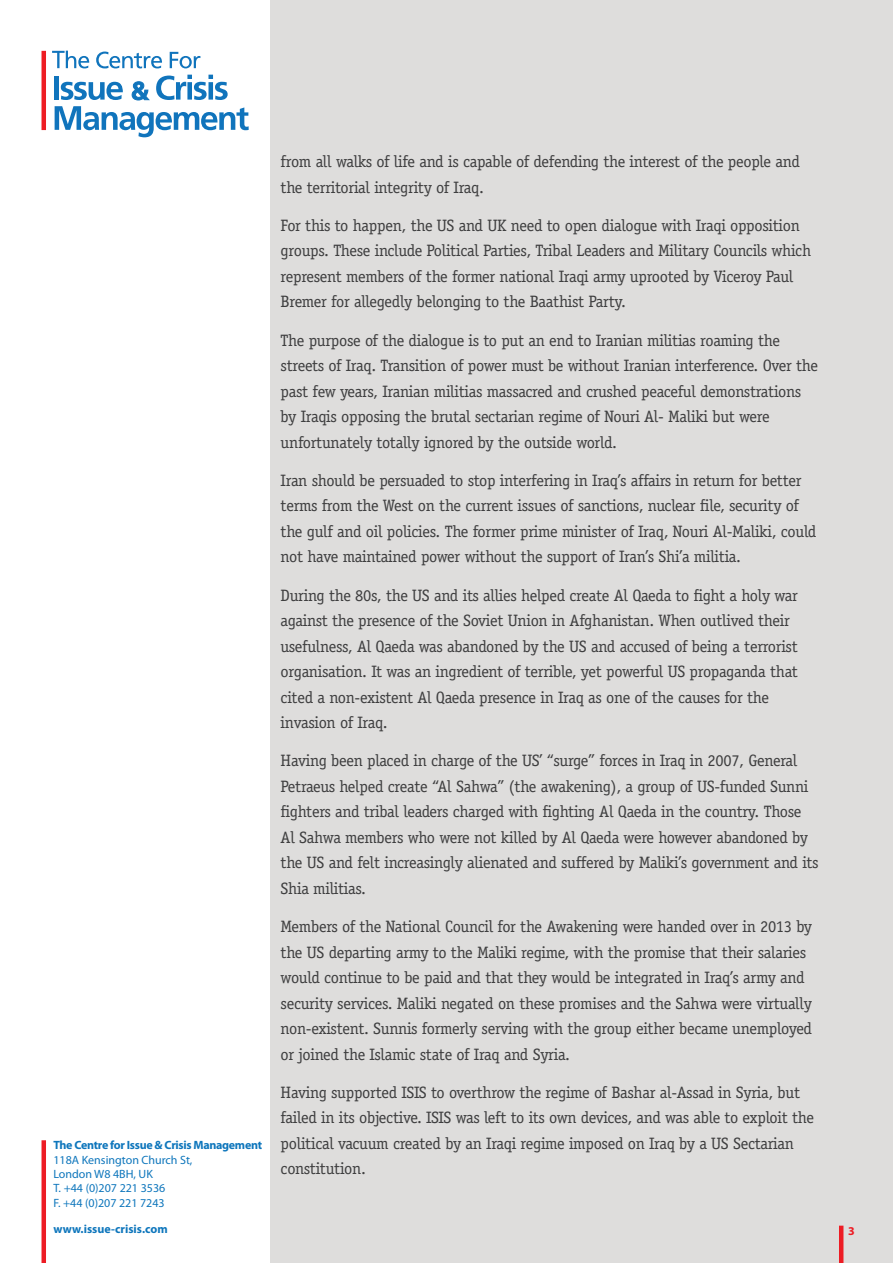
<style>
.page{position:relative;width:893px;height:1263px;background:#fff}
.page>*{position:absolute;margin:0;border:0;box-sizing:border-box;transform-origin:0 0}
.Paragraph_Style_1{font:16.5px/25.5px "Officina Serif Std";letter-spacing:-.02em;color:#3e3e3f}
.t1{font:12px/14.4px "Myriad Pro";color:#0e76bc}
.t2{font:700 12px "Myriad Pro";letter-spacing:-.025em;color:#0e76bc}
.t3{font:700 12px "Myriad Pro";color:#0e76bc}
.t4{font:700 12px "Myriad Pro";color:#ed1c24}
</style>
<div class="page">
<div style="left:271px;top:0;width:622px;height:1263px;background:#dedddc"></div>
<hr style="left:42px;top:51px;width:4px;height:79px;background:#ee1d23">
<div style="left:54px;top:76px;width:5px;height:24px;background:#1074bc"></div>
<svg style="left:55px;top:75px;width:194px;height:62px"></svg>
<svg style="left:52px;top:51px;width:37px;height:17px"></svg>
<svg style="left:96px;top:52px;width:66px;height:16px"></svg>
<svg style="left:170px;top:52px;width:30px;height:16px"></svg>
<hr style="left:42px;top:1140px;width:4px;height:123px;background:#ed1c24">
<hr style="left:839px;top:1225px;width:4px;height:38px;background:#ed1c24">
<p class="Paragraph_Style_1" style="left:281px;top:149px;width:521px">from all walks of life and is capable of defending the interest of the people and the territorial integrity of Iraq.</p>
<p class="Paragraph_Style_1" style="left:281px;top:212px;width:532px">For this to happen, the US and UK need to open dialogue with Iraqi opposition groups. These include Political Parties, Tribal Leaders and Military Councils which represent members of the former national Iraqi army uprooted by Viceroy Paul Bremer for allegedly belonging to the Baathist Party.</p>
<p class="Paragraph_Style_1" style="left:281px;top:327px;width:539px">The purpose of the dialogue is to put an end to Iranian militias roaming the streets of Iraq. Transition of power must be without Iranian interference. Over the past few years, Iranian militias massacred and crushed peaceful demonstrations by Iraqis opposing the brutal sectarian regime of Nouri Al- Maliki but were unfortunately totally ignored by the outside world.</p>
<p class="Paragraph_Style_1" style="left:281px;top:467px;width:537px">Iran should be persuaded to stop interfering in Iraq’s affairs in return for better terms from the West on the current issues of sanctions, nuclear file, security of the gulf and oil policies. The former prime minister of Iraq, Nouri Al-Maliki, could not have maintained power without the support of Iran’s Shi’a militia.</p>
<p class="Paragraph_Style_1" style="left:281px;top:582px;width:519px">During the 80s, the US and its allies helped create Al Qaeda to fight a holy war against the presence of the Soviet Union in Afghanistan. When outlived their usefulness, Al Qaeda was abandoned by the US and accused of being a terrorist organisation. It was an ingredient of terrible, yet powerful US propaganda that cited a non-existent Al Qaeda presence in Iraq as one of the causes for the invasion of Iraq.</p>
<p class="Paragraph_Style_1" style="left:281px;top:748px;width:539px">Having been placed in charge of the US’ “surge” forces in Iraq in 2007, General Petraeus helped create “Al Sahwa” (the awakening), a group of US-funded Sunni fighters and tribal leaders charged with fighting Al Qaeda in the country. Those Al Sahwa members who were not killed by Al Qaeda were however abandoned by the US and felt increasingly alienated and suffered by Maliki’s government and its Shia militias.</p>
<p class="Paragraph_Style_1" style="left:281px;top:914px;width:533px">Members of the National Council for the Awakening were handed over in 2013 by the US departing army to the Maliki regime, with the promise that their salaries would continue to be paid and that they would be integrated in Iraq’s army and security services. Maliki negated on these promises and the Sahwa were virtually non-existent. Sunnis formerly serving with the group either became unemployed or joined the Islamic state of Iraq and Syria.</p>
<p class="Paragraph_Style_1" style="left:281px;top:1080px;width:535px">Having supported ISIS to overthrow the regime of Bashar al-Assad in Syria, but failed in its objective. ISIS was left to its own devices, and was able to exploit the political vacuum created by an Iraqi regime imposed on Iraq by a US Sectarian constitution.</p>
<p class="t2" style="left:53px;top:1137px;width:210px">The Centre for Issue &amp; Crisis Management</p>
<p class="t1" style="left:53px;top:1152px;width:141px">118A Kensington Church St,<br>London W8 4BH, UK<br>T. +44 (0)207 221 3536<br>F. +44 (0)207 221 7243</p>
<p class="t3" style="left:53px;top:1221px;width:116px">www.issue-crisis.com</p>
<p class="t4" style="left:848px;top:1223px;width:8px">3</p>
</div>
